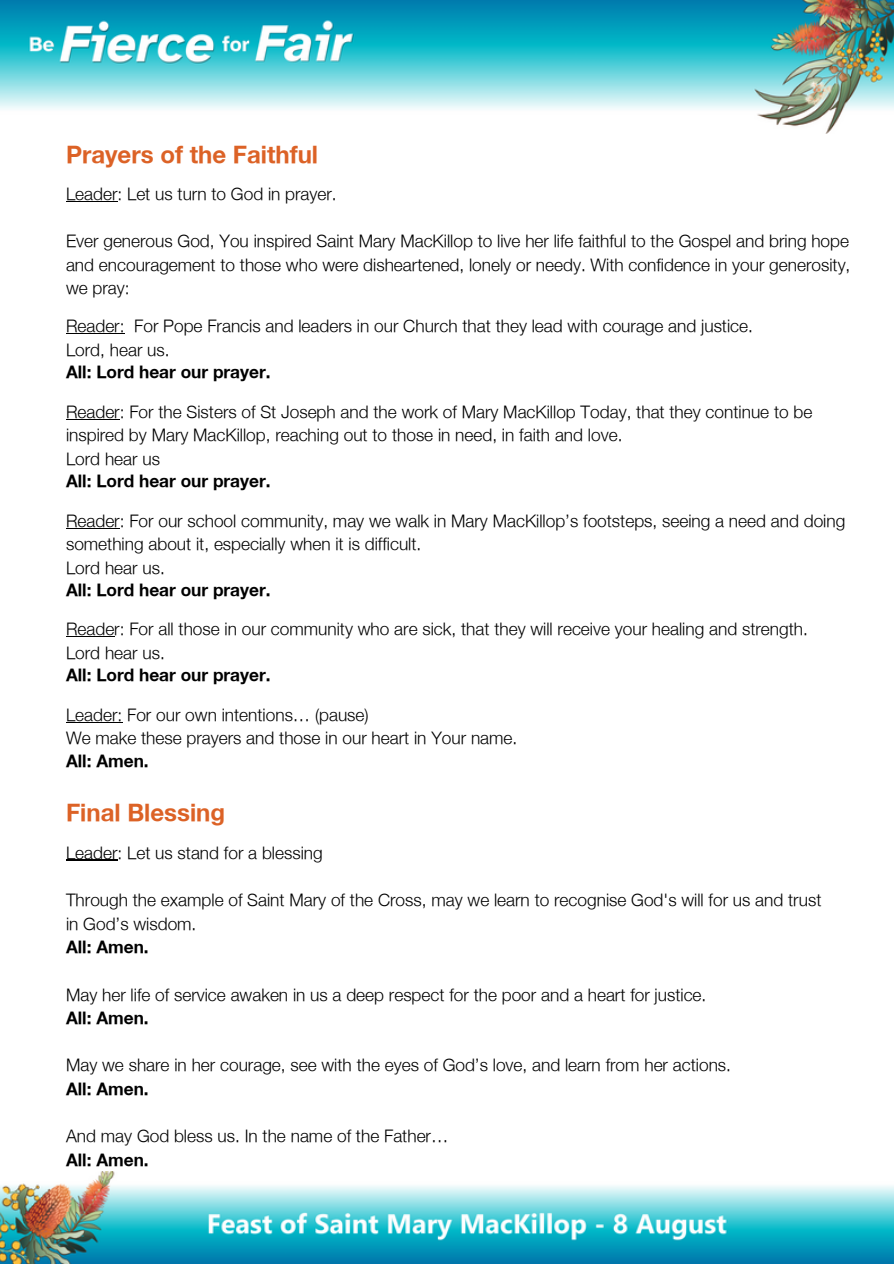
<style>
.page{position:relative;width:894px;height:1264px;background:#fff}
.page>*{position:absolute;margin:0;border:0;box-sizing:border-box;transform-origin:0 0}
.t1{font:700 24px "Helvetica Neue";color:#dc6226}
.t2{font:300 17.25px/23.4px "Helvetica Neue";color:#000}
.t3{font:700 17.25px "Helvetica Neue";color:#000}
</style>
<div class="page">
<img style="left:0;top:1171px;width:893px;height:92px">
<img style="left:0;top:0;width:893px;height:133px">
<hr style="left:66px;top:201px;width:51px;height:1px;background:#000">
<hr style="left:66px;top:333px;width:58px;height:1px;background:#000">
<hr style="left:66px;top:419px;width:54px;height:1px;background:#000">
<hr style="left:66px;top:527px;width:54px;height:1px;background:#000">
<hr style="left:66px;top:636px;width:48px;height:1px;background:#000">
<hr style="left:66px;top:721px;width:56px;height:1px;background:#000">
<hr style="left:66px;top:859px;width:51px;height:2px;background:#000">
<h1 class="t1" style="left:66px;top:139px;width:253px">Prayers of the Faithful</h1>
<p class="t2" style="left:66px;top:182px;width:272px">Leader: Let us turn to God in prayer.</p>
<p class="t2" style="left:66px;top:229px;width:785px;text-align:justify">Ever generous God, You inspired Saint Mary MacKillop to live her life faithful to the Gospel and bring hope and encouragement to those who were disheartened, lonely or needy. With confidence in your generosity, we pray:</p>
<p class="t2" style="left:66px;top:314px;width:688px">Reader: For Pope Francis and leaders in our Church that they lead with courage and justice.</p>
<p class="t2" style="left:66px;top:338px;width:105px">Lord, hear us.</p>
<p class="t3" style="left:66px;top:361px;width:206px">All: Lord hear our prayer.</p>
<p class="t2" style="left:66px;top:399px;width:747px">Reader: For the Sisters of St Joseph and the work of Mary MacKillop Today, that they continue to be inspired by Mary MacKillop, reaching out to those in need, in faith and love.</p>
<p class="t2" style="left:66px;top:446px;width:95px">Lord hear us</p>
<p class="t3" style="left:66px;top:470px;width:206px">All: Lord hear our prayer.</p>
<p class="t2" style="left:66px;top:508px;width:780px">Reader: For our school community, may we walk in Mary MacKillop’s footsteps, seeing a need and doing something about it, especially when it is difficult.</p>
<p class="t2" style="left:66px;top:555px;width:100px">Lord hear us.</p>
<p class="t3" style="left:66px;top:579px;width:206px">All: Lord hear our prayer.</p>
<p class="t2" style="left:66px;top:617px;width:743px">Reader: For all those in our community who are sick, that they will receive your healing and strength.</p>
<p class="t2" style="left:66px;top:640px;width:100px">Lord hear us.</p>
<p class="t3" style="left:66px;top:664px;width:206px">All: Lord hear our prayer.</p>
<p class="t2" style="left:66px;top:702px;width:304px">Leader: For our own intentions… (pause)</p>
<p class="t2" style="left:66px;top:726px;width:452px">We make these prayers and those in our heart in Your name.</p>
<p class="t3" style="left:66px;top:750px;width:84px">All: Amen.</p>
<p class="t1" style="left:66px;top:798px;width:160px">Final Blessing</p>
<p class="t2" style="left:66px;top:840px;width:258px">Leader: Let us stand for a blessing</p>
<p class="t2" style="left:66px;top:887px;width:756px">Through the example of Saint Mary of the Cross, may we learn to recognise God's will for us and trust in God’s wisdom.</p>
<p class="t3" style="left:66px;top:936px;width:84px">All: Amen.</p>
<p class="t2" style="left:66px;top:982px;width:641px">May her life of service awaken in us a deep respect for the poor and a heart for justice.</p>
<p class="t3" style="left:66px;top:1007px;width:84px">All: Amen.</p>
<p class="t2" style="left:66px;top:1053px;width:666px">May we share in her courage, see with the eyes of God’s love, and learn from her actions.</p>
<p class="t3" style="left:66px;top:1078px;width:84px">All: Amen.</p>
<p class="t2" style="left:66px;top:1124px;width:383px">And may God bless us. In the name of the Father…</p>
<p class="t3" style="left:66px;top:1149px;width:84px">All: Amen.</p>
</div>
